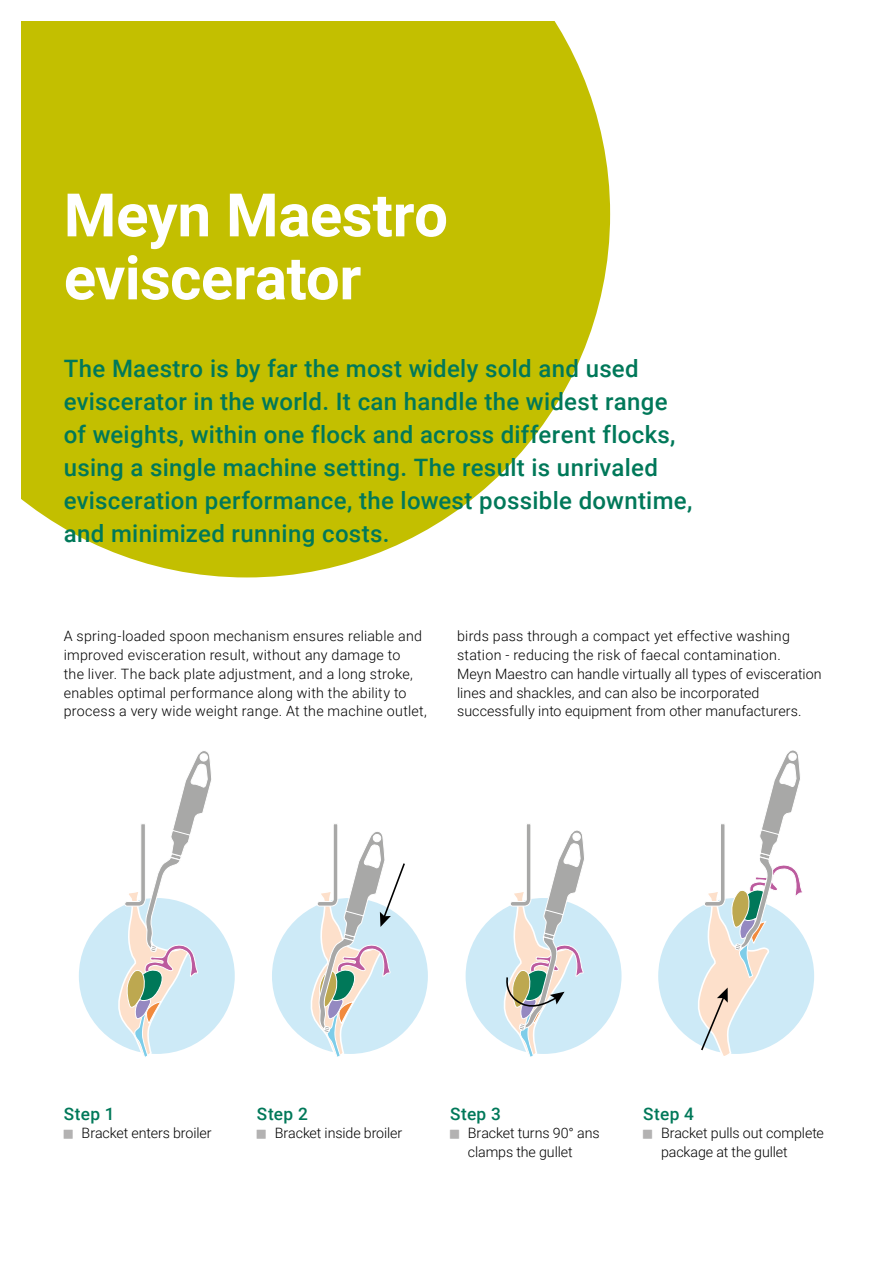
<style>
.page{position:relative;width:893px;height:1263px;background:#fff}
.page>*{position:absolute;margin:0;border:0;box-sizing:border-box;transform-origin:0 0}
.t1{font:700 60px/63px "Roboto";letter-spacing:-.005em;color:#fff}
.t2{font:500 24px/33px "Roboto";letter-spacing:.015em;color:#007859}
.t3{font:500 17.25px "Roboto";letter-spacing:.025em;color:#007859}
.t4{font:300 14.25px/18.8px "Roboto";letter-spacing:.01em;color:#000}
</style>
<div class="page">
<svg style="left:21px;top:21px;width:589px;height:556px;fill:#c3bf00"></svg>
<div style="left:658px;top:898px;width:156px;height:156px;background:#cdeaf7;border-radius:50%"></div>
<div style="left:466px;top:898px;width:155px;height:156px;background:#cdeaf7;border-radius:50%"></div>
<div style="left:272px;top:898px;width:156px;height:156px;background:#cdeaf7;border-radius:50%"></div>
<div style="left:79px;top:898px;width:156px;height:156px;background:#cdeaf7;border-radius:50%"></div>
<svg style="left:116px;top:751px;width:97px;height:306px"></svg>
<svg style="left:309px;top:824px;width:97px;height:233px"></svg>
<svg style="left:501px;top:824px;width:84px;height:233px"></svg>
<svg style="left:695px;top:750px;width:108px;height:306px"></svg>
<h1 class="t1" style="left:64px;top:181px;width:386px">Meyn Maestro eviscerator</h1>
<p class="t2" style="left:64px;top:351px;width:630px">The Maestro is by far the most widely sold and used eviscerator in the world. It can handle the widest range of weights, within one flock and across different flocks, using a single machine setting. The result is unrivaled evisceration performance, the lowest possible downtime, and minimized running costs.</p>
<p class="t4" style="left:64px;top:626px;width:365px">A spring-loaded spoon mechanism ensures reliable and improved evisceration result, without any damage to<br>the liver. The back plate adjustment, and a long stroke, enables optimal performance along with the ability to process a very wide weight range. At the machine outlet,</p>
<p class="t4" style="left:457px;top:626px;width:366px">birds pass through a compact yet effective washing station - reducing the risk of faecal contamination.<br>Meyn Maestro can handle virtually all types of evisceration lines and shackles, and can also be incorporated successfully into equipment from other manufacturers.</p>
<p class="t3" style="left:64px;top:1101px;width:52px">Step 1</p>
<p class="t4" style="left:82px;top:1123px;width:132px">Bracket enters broiler</p>
<p class="t3" style="left:257px;top:1101px;width:52px">Step 2</p>
<p class="t4" style="left:275px;top:1123px;width:129px">Bracket inside broiler</p>
<p class="t3" style="left:450px;top:1101px;width:52px">Step 3</p>
<p class="t4" style="left:468px;top:1123px;width:133px">Bracket turns 90° ans clamps the gullet</p>
<p class="t3" style="left:643px;top:1101px;width:52px">Step 4</p>
<p class="t4" style="left:661px;top:1123px;width:164px">Bracket pulls out complete package at the gullet</p>
</div>
